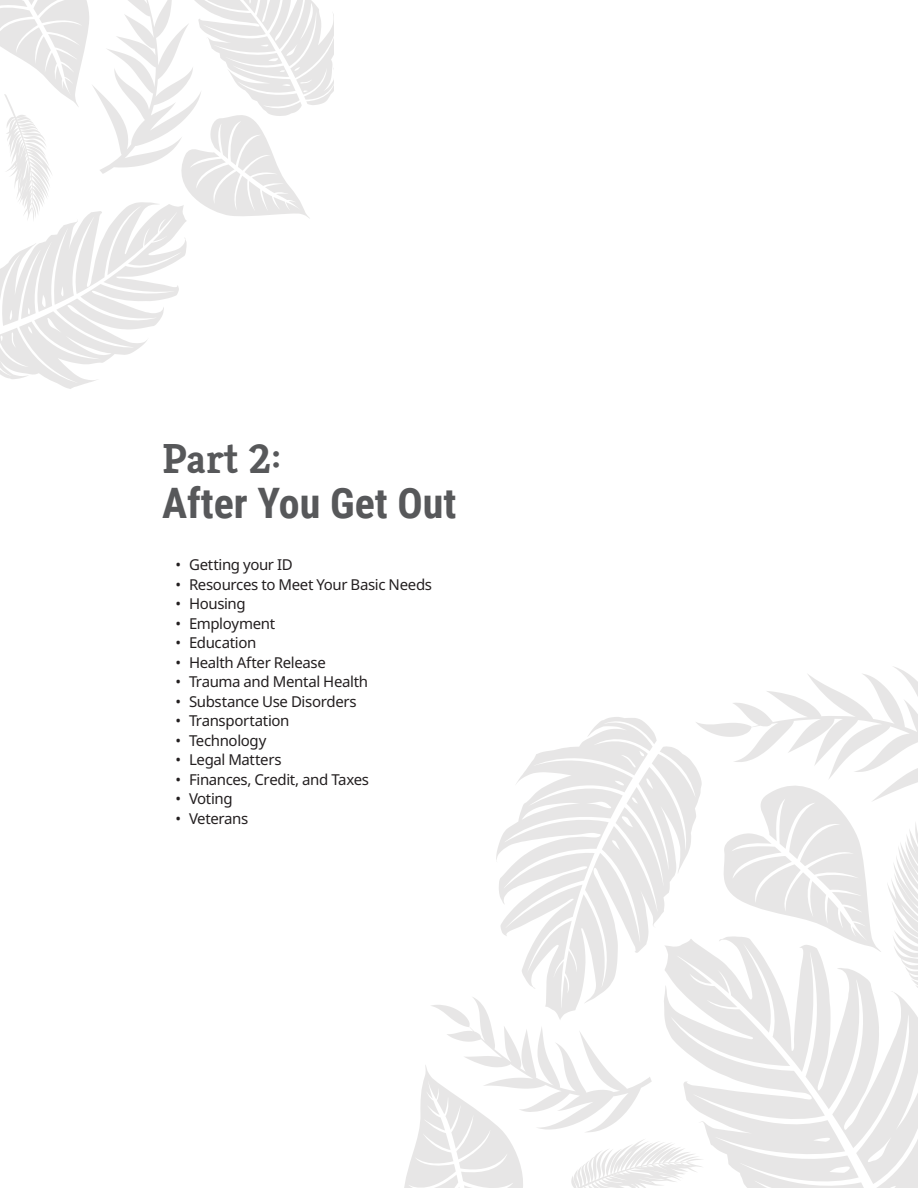
<style>
.page{position:relative;width:918px;height:1188px;background:#fff}
.page>*{position:absolute;margin:0;border:0;box-sizing:border-box;transform-origin:0 0}
.H1_TOC_Sections{font:700 42px "Roboto Condensed";color:#57585a}
.H1_Serif{font:700 42px "Kreon";color:#57585a}
.t1{font:15px "Noto Sans";letter-spacing:-.025em;color:#231f20}
</style>
<div class="page">
<svg style="left:404px;top:666px;width:514px;height:522px"></svg>
<svg style="left:0;top:0;width:333px;height:389px"></svg>
<p class="H1_Serif" style="left:162px;top:432px;width:121px">Part 2:</p>
<p class="H1_TOC_Sections" style="left:162px;top:474px;width:296px">After You Get Out</p>
<p class="t1" style="left:176px;top:556px;width:119px">• Getting your ID</p>
<p class="t1" style="left:176px;top:576px;width:258px">• Resources to Meet Your Basic Needs</p>
<p class="t1" style="left:176px;top:595px;width:72px">• Housing</p>
<p class="t1" style="left:176px;top:615px;width:101px">• Employment</p>
<p class="t1" style="left:176px;top:634px;width:82px">• Education</p>
<p class="t1" style="left:176px;top:654px;width:152px">• Health After Release</p>
<p class="t1" style="left:176px;top:673px;width:194px">• Trauma and Mental Health</p>
<p class="t1" style="left:176px;top:693px;width:183px">• Substance Use Disorders</p>
<p class="t1" style="left:176px;top:712px;width:116px">• Transportation</p>
<p class="t1" style="left:176px;top:732px;width:92px">• Technology</p>
<p class="t1" style="left:176px;top:751px;width:108px">• Legal Matters</p>
<p class="t1" style="left:176px;top:771px;width:195px">• Finances, Credit, and Taxes</p>
<p class="t1" style="left:176px;top:790px;width:59px">• Voting</p>
<p class="t1" style="left:176px;top:810px;width:74px">• Veterans</p>
</div>
